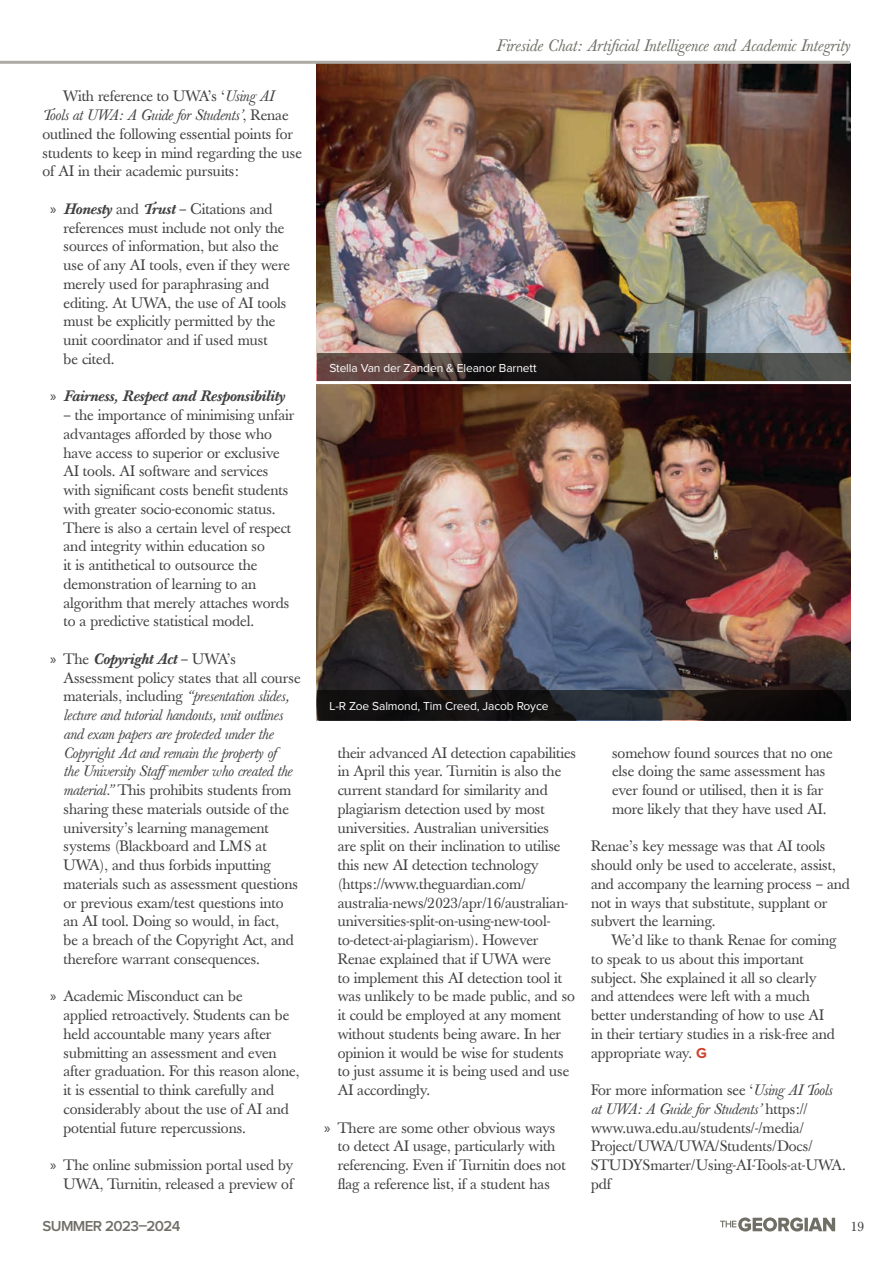
<style>
.page{position:relative;width:893px;height:1263px;background:#fff}
.page>*{position:absolute;margin:0;border:0;box-sizing:border-box;transform-origin:0 0}
.t1{font:italic 16.5px "Baskerville";letter-spacing:.01em;color:#706f66}
.t2{font:15px/18.8px "Baskerville";letter-spacing:-.005em;color:#414142}
.t3{font:italic 15px "Baskerville Book Med";letter-spacing:-.005em;color:#414142}
.t4{font:600 15px "Proxima Nova";letter-spacing:-.04em;color:#706f66}
.t5{font:13.5px "Baskerville";color:#414142}
.t6{font:12px "Proxima Nova";letter-spacing:-.01em;color:#fff}
.s1{font-style:italic}
.s2{font-family:"Myriad Pro"}
.s3{font-family:"Baskerville Book Med";font-style:italic}
.s4{font-family:"Myriad Pro";font-style:normal}
.s5{font-family:"Baskerville";font-style:normal}
.s6{font-family:"Proxima Nova";font-weight:700;color:#cf4532}
</style>
<div class="page">
<img style="left:317px;top:64px;width:533px;height:626px">
<hr style="left:0;top:461px;width:1px;height:34px;background:#706f66">
<svg style="left:317px;top:353px;width:533px;height:28px"></svg>
<svg style="left:317px;top:690px;width:533px;height:30px;fill:#141111"></svg>
<hr style="left:314px;top:381px;width:543px;height:3px;background:#fff">
<hr style="left:0;top:61px;width:850px;height:3px;background:#adaba6">
<svg style="left:720px;top:1217px;width:115px;height:14px"></svg>
<p class="t2" style="left:43px;top:87px;width:261px;text-indent:20px">With reference to UWA’s ‘<span class="s1">Using AI Tools at UWA: A Guide for Students’</span>, Renae outlined the following essential points for students to keep in mind regarding the use of AI in their academic pursuits:</p>
<p class="t2" style="left:64px;top:200px;width:228px;text-indent:-13px"><span class="s2">»</span> <span class="s3">Honesty</span> and <span class="s3">Trust</span> – Citations and references must include not only the sources of information, but also the use of any AI tools, even if they were merely used for paraphrasing and editing. At UWA, the use of AI tools must be explicitly permitted by the unit coordinator and if used must<br>be cited.</p>
<p class="t3" style="left:50px;top:388px;width:236px"><span class="s4">»</span> Fairness, Respect and Responsibility</p>
<p class="t2" style="left:64px;top:406px;width:233px">– the importance of minimising unfair advantages afforded by those who have access to superior or exclusive AI tools. AI software and services with significant costs benefit students with greater socio-economic status.<br>There is also a certain level of respect and integrity within education so<br>it is antithetical to outsource the demonstration of learning to an algorithm that merely attaches words to a predictive statistical model.</p>
<p class="t3" style="left:50px;top:650px;width:188px"><span class="s4">»</span> <span class="s5">The</span> Copyright Act <span class="s5">– UWA’s</span></p>
<p class="t2" style="left:64px;top:668px;width:239px">Assessment policy states that all course materials, including <span class="s1">“presentation slides, lecture and tutorial handouts, unit outlines and exam papers are protected under the Copyright Act and remain the property of the University Staffmember who created the material.”</span> This prohibits students from sharing these materials outside of the university’s learning management systems (Blackboard and LMS at UWA), and thus forbids inputting materials such as assessment questions or previous exam/test questions into an AI tool. Doing so would, in fact,<br>be a breach of the Copyright Act, and therefore warrant consequences.</p>
<p class="t2" style="left:64px;top:987px;width:237px;text-indent:-14px"><span class="s2">»</span> Academic Misconduct can be<br>applied retroactively. Students can be held accountable many years after submitting an assessment and even after graduation. For this reason alone, it is essential to think carefully and considerably about the use of AI and potential future repercussions.</p>
<p class="t2" style="left:50px;top:1156px;width:245px;text-align:right"><span class="s2">»</span> The online submission portal used by<br>UWA, Turnitin, released a preview of</p>
<p class="t1" style="left:496px;top:36px;width:355px">Fireside Chat: Artificial Intelligence and Academic Integrity</p>
<p class="t6" style="left:330px;top:362px;width:208px">Stella Van der Zanden &amp; Eleanor Barnett</p>
<p class="t6" style="left:330px;top:699px;width:221px">L-R Zoe Salmond, Tim Creed, Jacob Royce</p>
<p class="t2" style="left:338px;top:743px;width:240px">their advanced AI detection capabilities in April this year. Turnitin is also the current standard for similarity and plagiarism detection used by most universities. Australian universities<br>are split on their inclination to utilise this new AI detection technology (https://www.theguardian.com/ australia-news/2023/apr/16/australian&shy;universities-split-on-using-new-tool&shy;to-detect-ai-plagiarism). However Renae explained that if UWA were<br>to implement this AI detection tool it was unlikely to be made public, and so it could be employed at any moment without students being aware. In her opinion it would be wise for students to just assume it is being used and use AI accordingly.</p>
<p class="t2" style="left:338px;top:1118px;width:229px;text-indent:-14px"><span class="s2">»</span> There are some other obvious ways to detect AI usage, particularly with referencing. Even if Turnitin does not flag a reference list, if a student has</p>
<p class="t2" style="left:612px;top:743px;width:222px">somehow found sources that no one else doing the same assessment has ever found or utilised, then it is far more likely that they have used AI.</p>
<p class="t2" style="left:591px;top:837px;width:261px">Renae’s key message was that AI tools should only be used to accelerate, assist, and accompany the learning process – and not in ways that substitute, supplant or subvert the learning.</p>
<p class="t2" style="left:591px;top:931px;width:247px;text-indent:20px">We’d like to thank Renae for coming to speak to us about this important subject. She explained it all so clearly and attendees were left with a much better understanding of how to use AI in their tertiary studies in a risk-free and appropriate way. <span class="s6">G</span></p>
<p class="t2" style="left:591px;top:1081px;width:256px">For more information see ‘<span class="s1">Using AI Tools at UWA: A Guide for Students’</span> https:// www.uwa.edu.au/students/-/media/<br>Project/UWA/UWA/Students/Docs/<br>STUDYSmarter/Using-AI-Tools-at-UWA. pdf</p>
<p class="t4" style="left:43px;top:1218px;width:140px">SUMMER 2023–2024</p>
<p class="t5" style="left:851px;top:1218px;width:15px">19</p>
</div>
